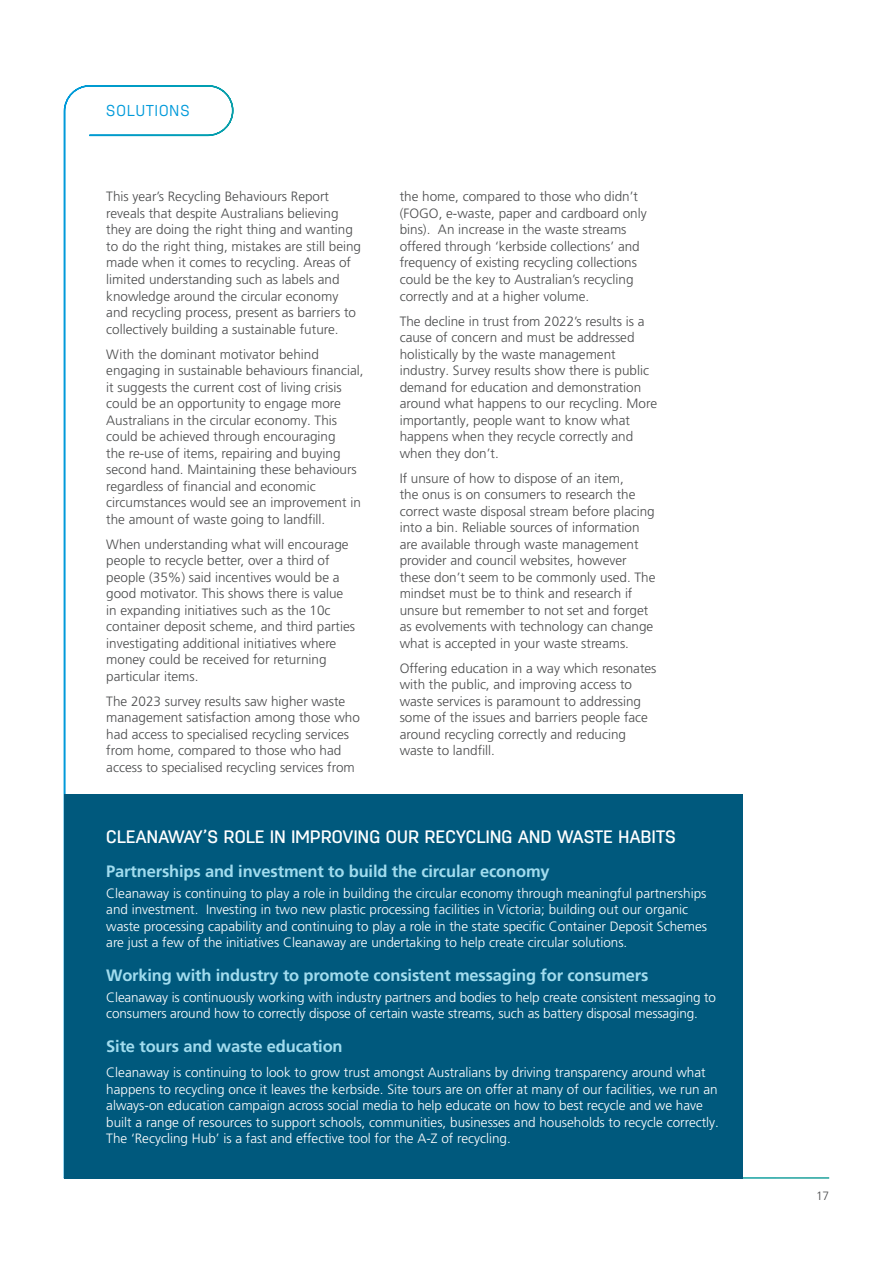
<style>
.page{position:relative;width:893px;height:1263px;background:#fff}
.page>*{position:absolute;margin:0;border:0;box-sizing:border-box;transform-origin:0 0}
.t1{font:500 18px "Antartida";letter-spacing:.02em;color:#fff}
.t2{font:700 16.5px "Frutiger LT Pro";letter-spacing:-.01em;color:#a1dcee}
.t3{font:300 15.75px "Antartida";letter-spacing:.07em;color:#009ada}
.t4{font:300 13.5px/16.5px "Frutiger LT Pro";color:#4b4c4d}
.t5{font:300 13.5px/16.5px "Frutiger LT Pro";color:#fff}
.t6{font:300 12px "Frutiger LT Pro";color:#4b4c4d}
</style>
<div class="page">
<svg style="left:63px;top:85px;width:171px;height:1094px"></svg>
<div style="left:64px;top:794px;width:679px;height:385px;background:#00597d"></div>
<p class="t3" style="left:106px;top:102px;width:85px">SOLUTIONS</p>
<p class="t4" style="left:106px;top:189px;width:256px">This year’s Recycling Behaviours Report reveals that despite Australians believing they are doing the right thing and wanting to do the right thing, mistakes are still being made when it comes to recycling. Areas of limited understanding such as labels and knowledge around the circular economy and recycling process, present as barriers to collectively building a sustainable future.</p>
<p class="t4" style="left:106px;top:346px;width:259px">With the dominant motivator behind engaging in sustainable behaviours financial, it suggests the current cost of living crisis could be an opportunity to engage more Australians in the circular economy. This could be achieved through encouraging<br>the re-use of items, repairing and buying second hand. Maintaining these behaviours regardless of financial and economic circumstances would see an improvement in the amount of waste going to landfill.</p>
<p class="t4" style="left:106px;top:536px;width:250px">When understanding what will encourage people to recycle better, over a third of people (35%) said incentives would be a good motivator. This shows there is value in expanding initiatives such as the 10c container deposit scheme, and third parties investigating additional initiatives where money could be received for returning particular items.</p>
<p class="t4" style="left:106px;top:693px;width:255px">The 2023 survey results saw higher waste management satisfaction among those who had access to specialised recycling services from home, compared to those who had access to specialised recycling services from</p>
<p class="t4" style="left:400px;top:189px;width:249px">the home, compared to those who didn’t (FOGO, e-waste, paper and cardboard only bins). An increase in the waste streams offered through ‘kerbside collections’ and frequency of existing recycling collections could be the key to Australian’s recycling correctly and at a higher volume.</p>
<p class="t4" style="left:400px;top:313px;width:259px">The decline in trust from 2022’s results is a cause of concern and must be addressed holistically by the waste management industry. Survey results show there is public demand for education and demonstration around what happens to our recycling. More importantly, people want to know what happens when they recycle correctly and when they don’t.</p>
<p class="t4" style="left:400px;top:470px;width:257px">If unsure of how to dispose of an item,<br>the onus is on consumers to research the correct waste disposal stream before placing into a bin. Reliable sources of information are available through waste management provider and council websites, however these don’t seem to be commonly used. The mindset must be to think and research if unsure but remember to not set and forget as evolvements with technology can change what is accepted in your waste streams.</p>
<p class="t4" style="left:400px;top:660px;width:258px">Offering education in a way which resonates with the public, and improving access to waste services is paramount to addressing some of the issues and barriers people face around recycling correctly and reducing waste to landfill.</p>
<p class="t1" style="left:106px;top:827px;width:571px">CLEANAWAY’S ROLE IN IMPROVING OUR RECYCLING AND WASTE HABITS</p>
<p class="t2" style="left:106px;top:861px;width:445px">Partnerships and investment to build the circular economy</p>
<p class="t5" style="left:106px;top:885px;width:602px">Cleanaway is continuing to play a role in building the circular economy through meaningful partnerships and investment. Investing in two new plastic processing facilities in Victoria; building out our organic waste processing capability and continuing to play a role in the state specific Container Deposit Schemes are just a few of the initiatives Cleanaway are undertaking to help create circular solutions.</p>
<p class="t2" style="left:106px;top:965px;width:544px">Working with industry to promote consistent messaging for consumers</p>
<p class="t5" style="left:106px;top:989px;width:611px">Cleanaway is continuously working with industry partners and bodies to help create consistent messaging to consumers around how to correctly dispose of certain waste streams, such as battery disposal messaging.</p>
<p class="t2" style="left:106px;top:1036px;width:238px">Site tours and waste education</p>
<p class="t5" style="left:106px;top:1064px;width:614px">Cleanaway is continuing to look to grow trust amongst Australians by driving transparency around what happens to recycling once it leaves the kerbside. Site tours are on offer at many of our facilities, we run an always-on education campaign across social media to help educate on how to best recycle and we have built a range of resources to support schools, communities, businesses and households to recycle correctly.<br>The ‘Recycling Hub’ is a fast and effective tool for the A-Z of recycling.</p>
<p class="t6" style="left:816px;top:1188px;width:15px">17</p>
</div>
